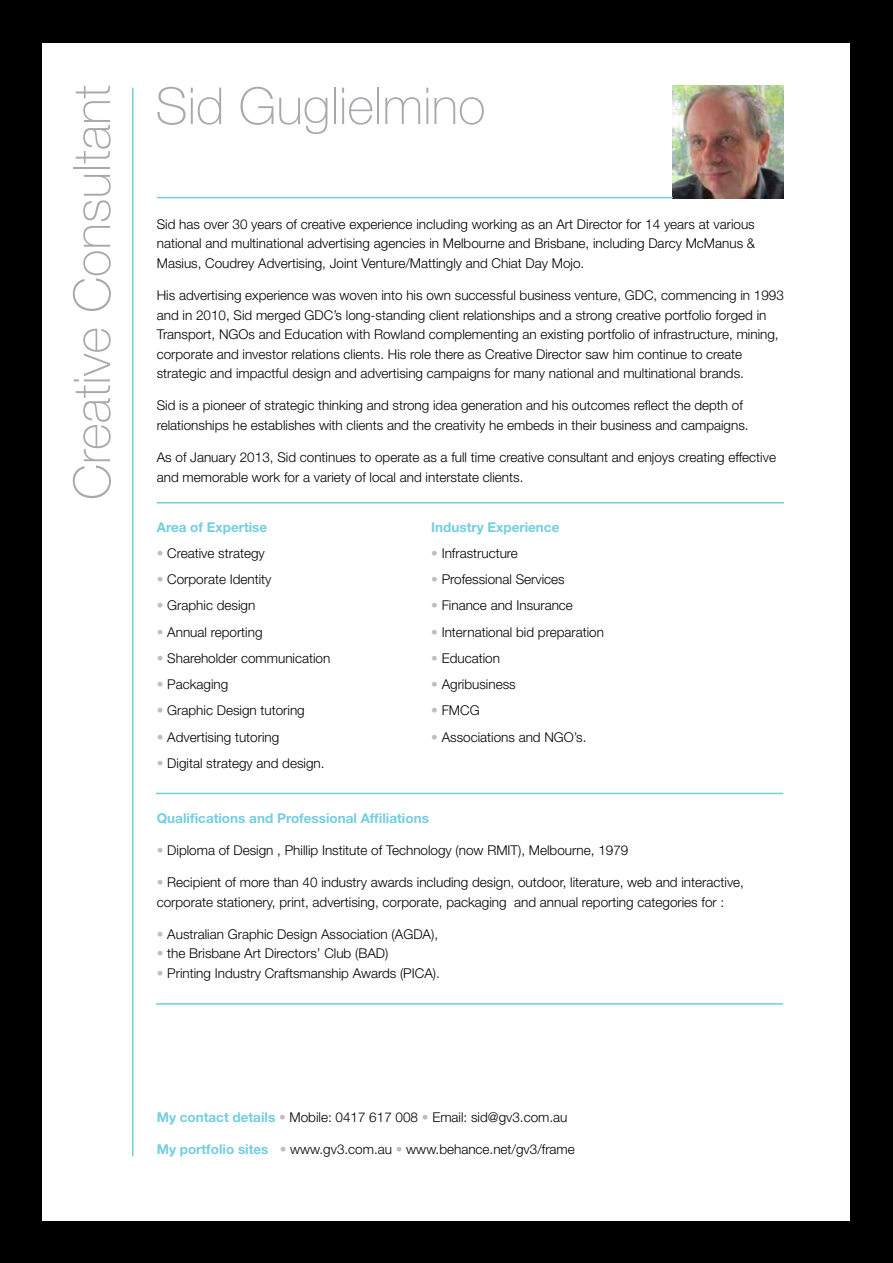
<style>
.page{position:relative;width:893px;height:1263px;background:#000}
.page>*{position:absolute;margin:0;border:0;box-sizing:border-box;transform-origin:0 0}
.t1{font:100 51px "Helvetica Neue LT Std";color:#a7a9ac}
.t2{font:300 13.5px/19.5px "Helvetica Neue LT Std";color:#000}
.t3{font:700 13.5px "Helvetica Neue LT Std";color:#74cee2}
.s1{color:#bcbec0}
.s2{font-weight:700;color:#74cee2}
</style>
<div class="page">
<div style="left:43px;top:43px;width:807px;height:1177px;background:#fff"></div>
<img style="left:673px;top:85px;width:110px;height:113px">
<hr style="left:132px;top:88px;width:2px;height:1068px;background:#74cee2">
<hr style="left:157px;top:197px;width:516px;height:1px;background:#74cee2">
<hr style="left:157px;top:502px;width:627px;height:1px;background:#74cee2">
<hr style="left:156px;top:793px;width:627px;height:1px;background:#74cee2">
<hr style="left:156px;top:1003px;width:627px;height:2px;background:#74cee2">
<h1 class="t1" style="left:63px;top:500px;width:416px;rotate:-90deg">Creative Consultant</h1>
<h1 class="t1" style="left:155px;top:77px;width:332px">Sid Guglielmino</h1>
<p class="t2" style="left:157px;top:214px;width:600px;text-align:justify">Sid has over 30 years of creative experience including working as an Art Director for 14 years at various national and multinational advertising agencies in Melbourne and Brisbane, including Darcy McManus &amp; Masius, Coudrey Advertising, Joint Venture/Mattingly and Chiat Day Mojo.</p>
<p class="t2" style="left:157px;top:285px;width:629px">His advertising experience was woven into his own successful business venture, GDC, commencing in 1993 and in 2010, Sid merged GDC’s long-standing client relationships and a strong creative portfolio forged in Transport, NGOs and Education with Rowland complementing an existing portfolio of infrastructure, mining, corporate and investor relations clients. His role there as Creative Director saw him continue to create strategic and impactful design and advertising campaigns for many national and multinational brands.</p>
<p class="t2" style="left:157px;top:395px;width:593px">Sid is a pioneer of strategic thinking and strong idea generation and his outcomes reflect the depth of relationships he establishes with clients and the creativity he embeds in their business and campaigns.</p>
<p class="t2" style="left:157px;top:447px;width:621px">As of January 2013, Sid continues to operate as a full time creative consultant and enjoys creating effective and memorable work for a variety of local and interstate clients.</p>
<p class="t3" style="left:157px;top:518px;width:112px">Area of Expertise</p>
<p class="t2" style="left:157px;top:543px;width:110px"><span class="s1">•</span> Creative strategy</p>
<p class="t2" style="left:157px;top:569px;width:116px"><span class="s1">•</span> Corporate Identity</p>
<p class="t2" style="left:157px;top:596px;width:100px"><span class="s1">•</span> Graphic design</p>
<p class="t2" style="left:157px;top:622px;width:107px"><span class="s1">•</span> Annual reporting</p>
<p class="t2" style="left:157px;top:648px;width:175px"><span class="s1">•</span> Shareholder communication</p>
<p class="t2" style="left:157px;top:674px;width:73px"><span class="s1">•</span> Packaging</p>
<p class="t2" style="left:157px;top:701px;width:150px"><span class="s1">•</span> Graphic Design tutoring</p>
<p class="t2" style="left:157px;top:727px;width:124px"><span class="s1">•</span> Advertising tutoring</p>
<p class="t2" style="left:157px;top:753px;width:169px"><span class="s1">•</span> Digital strategy and design.</p>
<p class="t3" style="left:431px;top:518px;width:130px">Industry Experience</p>
<p class="t2" style="left:431px;top:543px;width:88px"><span class="s1">•</span> Infrastructure</p>
<p class="t2" style="left:431px;top:569px;width:135px"><span class="s1">•</span> Professional Services</p>
<p class="t2" style="left:431px;top:596px;width:143px"><span class="s1">•</span> Finance and Insurance</p>
<p class="t2" style="left:431px;top:622px;width:174px"><span class="s1">•</span> International bid preparation</p>
<p class="t2" style="left:431px;top:648px;width:70px"><span class="s1">•</span> Education</p>
<p class="t2" style="left:431px;top:674px;width:86px"><span class="s1">•</span> Agribusiness</p>
<p class="t2" style="left:431px;top:701px;width:50px"><span class="s1">•</span> FMCG</p>
<p class="t2" style="left:431px;top:727px;width:157px"><span class="s1">•</span> Associations and NGO’s.</p>
<p class="t3" style="left:157px;top:809px;width:274px">Qualifications and Professional Affiliations</p>
<p class="t2" style="left:157px;top:840px;width:473px"><span class="s1">•</span> Diploma of Design , Phillip Institute of Technology (now RMIT), Melbourne, 1979</p>
<p class="t2" style="left:157px;top:872px;width:589px"><span class="s1">•</span> Recipient of more than 40 industry awards including design, outdoor, literature, web and interactive, corporate stationery, print, advertising, corporate, packaging and annual reporting categories for :</p>
<p class="t2" style="left:157px;top:924px;width:283px"><span class="s1">•</span> Australian Graphic Design Association (AGDA),</p>
<p class="t2" style="left:157px;top:943px;width:233px"><span class="s1">•</span> the Brisbane Art Directors’ Club (BAD)</p>
<p class="t2" style="left:157px;top:963px;width:285px"><span class="s1">•</span> Printing Industry Craftsmanship Awards (PICA).</p>
<p class="t2" style="left:157px;top:1107px;width:412px"><span class="s2">My contact details</span> <span class="s1">•</span> Mobile: 0417 617 008 <span class="s1">•</span> Email: sid@gv3.com.au</p>
<p class="t2" style="left:157px;top:1139px;width:420px"><span class="s2">My portfolio sites</span> <span class="s1">•</span> www.gv3.com.au <span class="s1">•</span> www.behance.net/gv3/frame</p>
</div>
